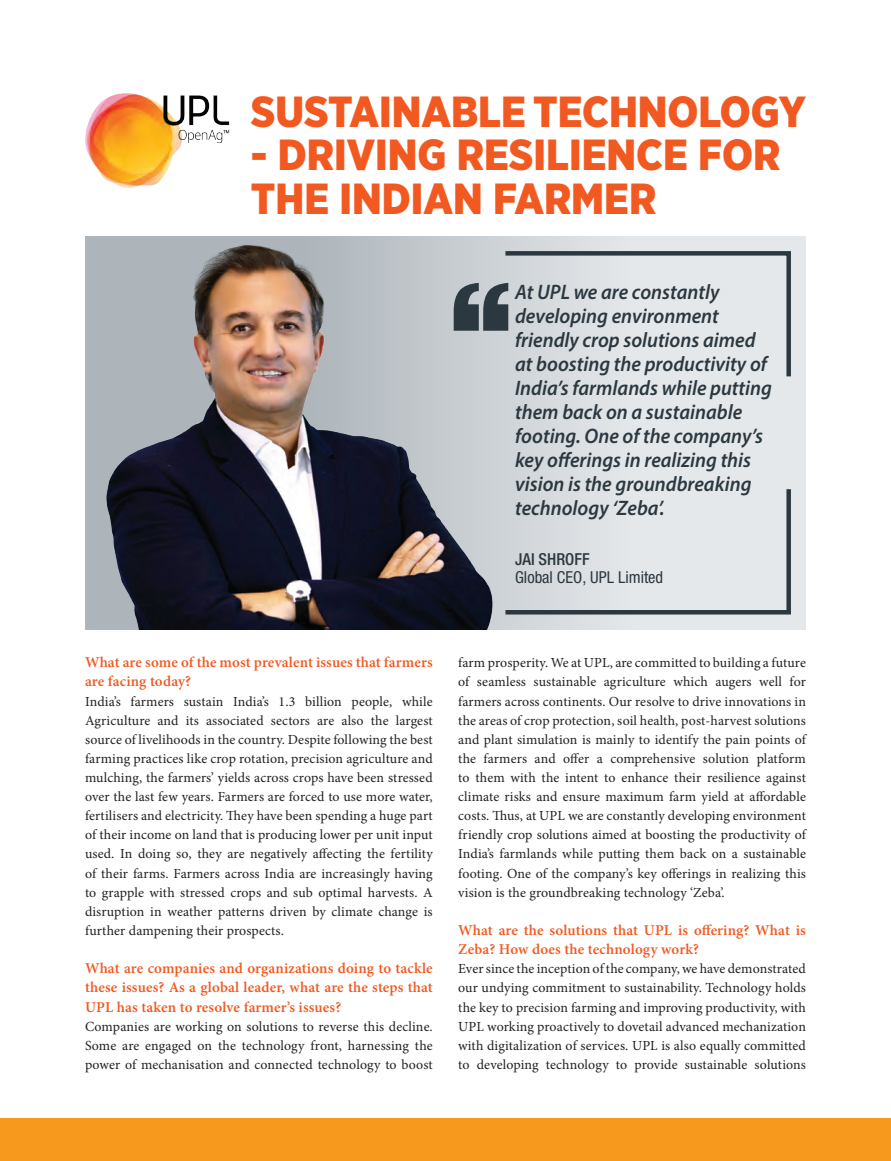
<style>
.page{position:relative;width:891px;height:1161px;background:#fff}
.page>*{position:absolute;margin:0;border:0;box-sizing:border-box;transform-origin:0 0}
.t1{font:900 43.5px/43.5px "Gotham Narrow";color:#f15921}
.t2{font:italic 600 21px/24px "Myriad Pro";color:#2c3840;scale:.95 1}
.t3{font:condensed 16.5px/18px "Helvetica Neue";color:#2c3840}
.t4{font:600 15px/19.2px "Minion Pro";letter-spacing:.01em;color:#f15921}
.t5{font:13.8px/19px "Minion Pro";letter-spacing:.005em;color:#231f20;text-align:justify}
.s1{font-weight:500}
</style>
<div class="page">
<svg style="left:502px;top:236px;width:304px;height:394px;background:#e0e3e6"></svg>
<img style="left:85px;top:236px;width:417px;height:394px">
<div style="left:0;top:1118px;width:891px;height:43px;background:#f7991c"></div>
<img style="left:85px;top:93px;width:145px;height:95px">
<svg style="left:454px;top:249px;width:339px;height:132px;background:#ced2d6"></svg>
<svg style="left:501px;top:485px;width:292px;height:132px;background:#d7dade"></svg>
<p class="t1" style="left:251px;top:89px;width:557px">SUSTAINABLE TECHNOLOGY</p>
<p class="t1" style="left:251px;top:132px;width:531px">- DRIVING RESILIENCE FOR<br>THE INDIAN FARMER</p>
<p class="t2" style="left:515px;top:279px;width:272px">At UPL we are constantly developing environment friendly crop solutions aimed at boosting the productivity of<br>India’s farmlands while putting them back on a sustainable footing. One of the company’s key offerings in realizing this vision is the groundbreaking technology ‘Zeba’.</p>
<p class="t3" style="left:515px;top:550px;width:150px"><span class="s1">JAI SHROFF<br></span>Global CEO, UPL Limited</p>
<p class="t4" style="left:85px;top:653px;width:349px">What are some of the most prevalent issues that farmers are facing today?</p>
<p class="t5" style="left:85px;top:692px;width:349px">India’s farmers sustain India’s 1.3 billion people, while Agriculture and its associated sectors are also the largest source of livelihoods in the country. Despite following the best farming practices like crop rotation, precision agriculture and mulching, the farmers’ yields across crops have been stressed over the last few years. Farmers are forced to use more water, fertilisers and electricity. They have been spending a huge part of their income on land that is producing lower per unit input used. In doing so, they are negatively affecting the fertility of their farms. Farmers across India are increasingly having to grapple with stressed crops and sub optimal harvests. A disruption in weather patterns driven by climate change is further dampening their prospects.</p>
<p class="t4" style="left:85px;top:959px;width:349px;text-align:justify">What are companies and organizations doing to tackle these issues? As a global leader, what are the steps that UPL has taken to resolve farmer’s issues?</p>
<p class="t5" style="left:85px;top:1017px;width:349px">Companies are working on solutions to reverse this decline.<br>Some are engaged on the technology front, harnessing the power of mechanisation and connected technology to boost</p>
<p class="t5" style="left:458px;top:653px;width:349px">farm prosperity. We at UPL, are committed to building a future of seamless sustainable agriculture which augers well for farmers across continents. Our resolve to drive innovations in the areas of crop protection, soil health, post-harvest solutions and plant simulation is mainly to identify the pain points of the farmers and offer a comprehensive solution platform to them with the intent to enhance their resilience against climate risks and ensure maximum farm yield at affordable costs. Thus, at UPL we are constantly developing environment friendly crop solutions aimed at boosting the productivity of India’s farmlands while putting them back on a sustainable footing. One of the company’s key offerings in realizing this vision is the groundbreaking technology ‘Zeba’.</p>
<p class="t4" style="left:458px;top:921px;width:349px">What are the solutions that UPL is offering? What is<br>Zeba? How does the technology work?</p>
<p class="t5" style="left:458px;top:959px;width:349px">Ever since the inception of the company, we have demonstrated our undying commitment to sustainability. Technology holds the key to precision farming and improving productivity, with UPL working proactively to dovetail advanced mechanization with digitalization of services. UPL is also equally committed to developing technology to provide sustainable solutions</p>
</div>
